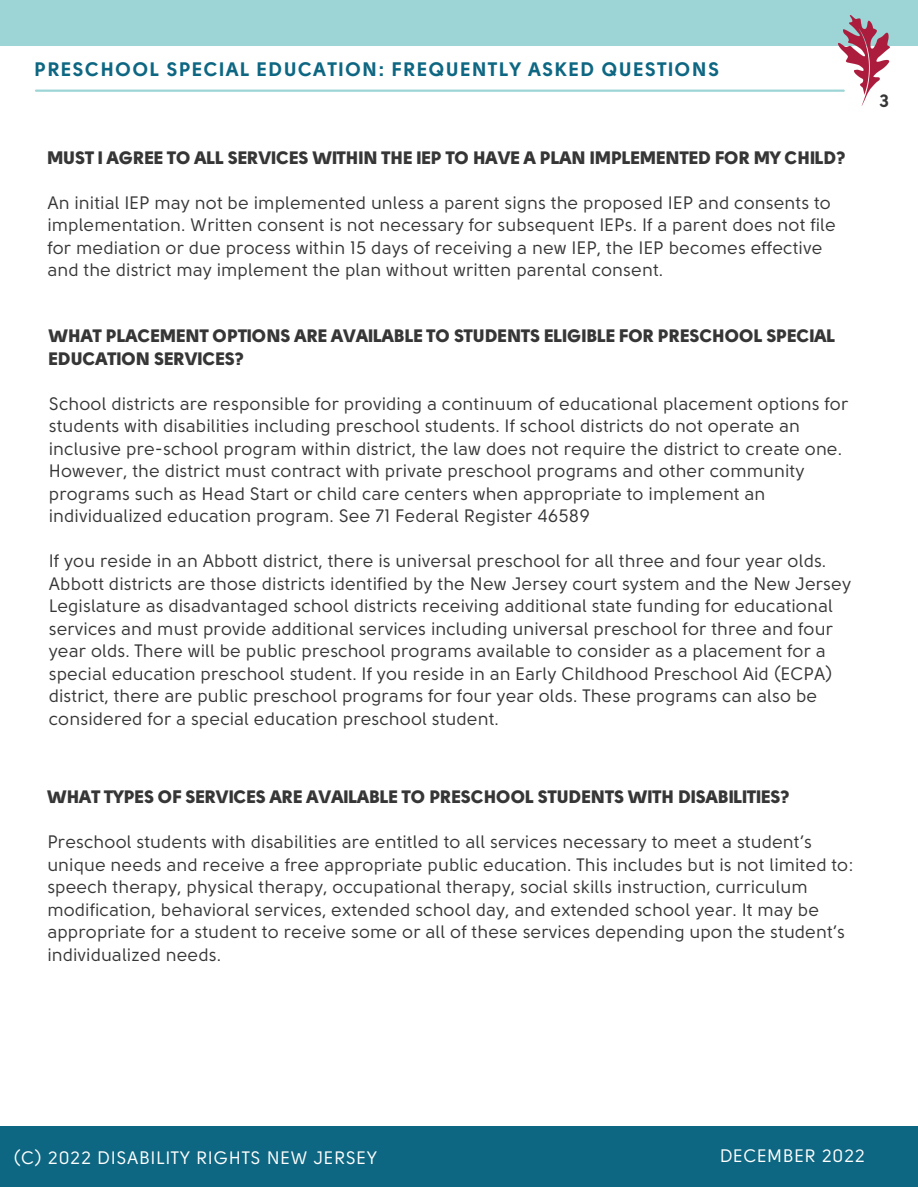
<style>
.page{position:relative;width:918px;height:1188px;background:#fff}
.page>*{position:absolute;margin:0;border:0;box-sizing:border-box;transform-origin:0 0}
.t1{font:700 19.5px "Solomon Sans";letter-spacing:.07em;color:#0e6782}
.t2{font:18px/22.5px "Solomon Sans";color:#373636}
.t3{font:900 18px/22.5px "Solomon Sans";color:#373636}
.t4{font:18px "Solomon Sans";letter-spacing:.03em;color:#fff}
.t5{font:700 18px "Solomon Sans";color:#373636}
</style>
<div class="page">
<hr style="left:36px;top:90px;width:808px;height:2px;background:#9dd5d6">
<div style="left:0;top:0;width:918px;height:45px;background:#9dd5d6"></div>
<div style="left:0;top:1126px;width:918px;height:60px;background:#0e6782"></div>
<img style="left:839px;top:15px;width:50px;height:90px">
<p class="t1" style="left:35px;top:61px;width:686px">PRESCHOOL SPECIAL EDUCATION: FREQUENTLY ASKED QUESTIONS</p>
<p class="t3" style="left:47px;top:147px;width:800px">MUST I AGREE TO ALL SERVICES WITHIN THE IEP TO HAVE A PLAN IMPLEMENTED FOR MY CHILD?</p>
<p class="t2" style="left:47px;top:192px;width:790px">An initial IEP may not be implemented unless a parent signs the proposed IEP and consents to implementation. Written consent is not necessary for subsequent IEPs. If a parent does not file for mediation or due process within 15 days of receiving a new IEP, the IEP becomes effective and the district may implement the plan without written parental consent.</p>
<p class="t3" style="left:49px;top:326px;width:788px">WHAT PLACEMENT OPTIONS ARE AVAILABLE TO STUDENTS ELIGIBLE FOR PRESCHOOL SPECIAL<br>EDUCATION SERVICES?</p>
<p class="t2" style="left:49px;top:393px;width:801px">School districts are responsible for providing a continuum of educational placement options for students with disabilities including preschool students. If school districts do not operate an inclusive pre-school program within district, the law does not require the district to create one.<br>However, the district must contract with private preschool programs and other community programs such as Head Start or child care centers when appropriate to implement an individualized education program. See 71 Federal Register 46589</p>
<p class="t2" style="left:49px;top:551px;width:804px">If you reside in an Abbott district, there is universal preschool for all three and four year olds.<br>Abbott districts are those districts identified by the New Jersey court system and the New Jersey Legislature as disadvantaged school districts receiving additional state funding for educational services and must provide additional services including universal preschool for three and four year olds. There will be public preschool programs available to consider as a placement for a special education preschool student. If you reside in an Early Childhood Preschool Aid (ECPA) district, there are public preschool programs for four year olds. These programs can also be considered for a special education preschool student.</p>
<p class="t3" style="left:47px;top:787px;width:744px">WHAT TYPES OF SERVICES ARE AVAILABLE TO PRESCHOOL STUDENTS WITH DISABILITIES?</p>
<p class="t2" style="left:47px;top:832px;width:808px">Preschool students with disabilities are entitled to all services necessary to meet a student’s unique needs and receive a free appropriate public education. This includes but is not limited to: speech therapy, physical therapy, occupational therapy, social skills instruction, curriculum modification, behavioral services, extended school day, and extended school year. It may be appropriate for a student to receive some or all of these services depending upon the student’s individualized needs.</p>
<p class="t5" style="left:879px;top:92px;width:11px">3</p>
<p class="t4" style="left:14px;top:1149px;width:365px">(C) 2022 DISABILITY RIGHTS NEW JERSEY</p>
<p class="t4" style="left:720px;top:1147px;width:147px">DECEMBER 2022</p>
</div>
